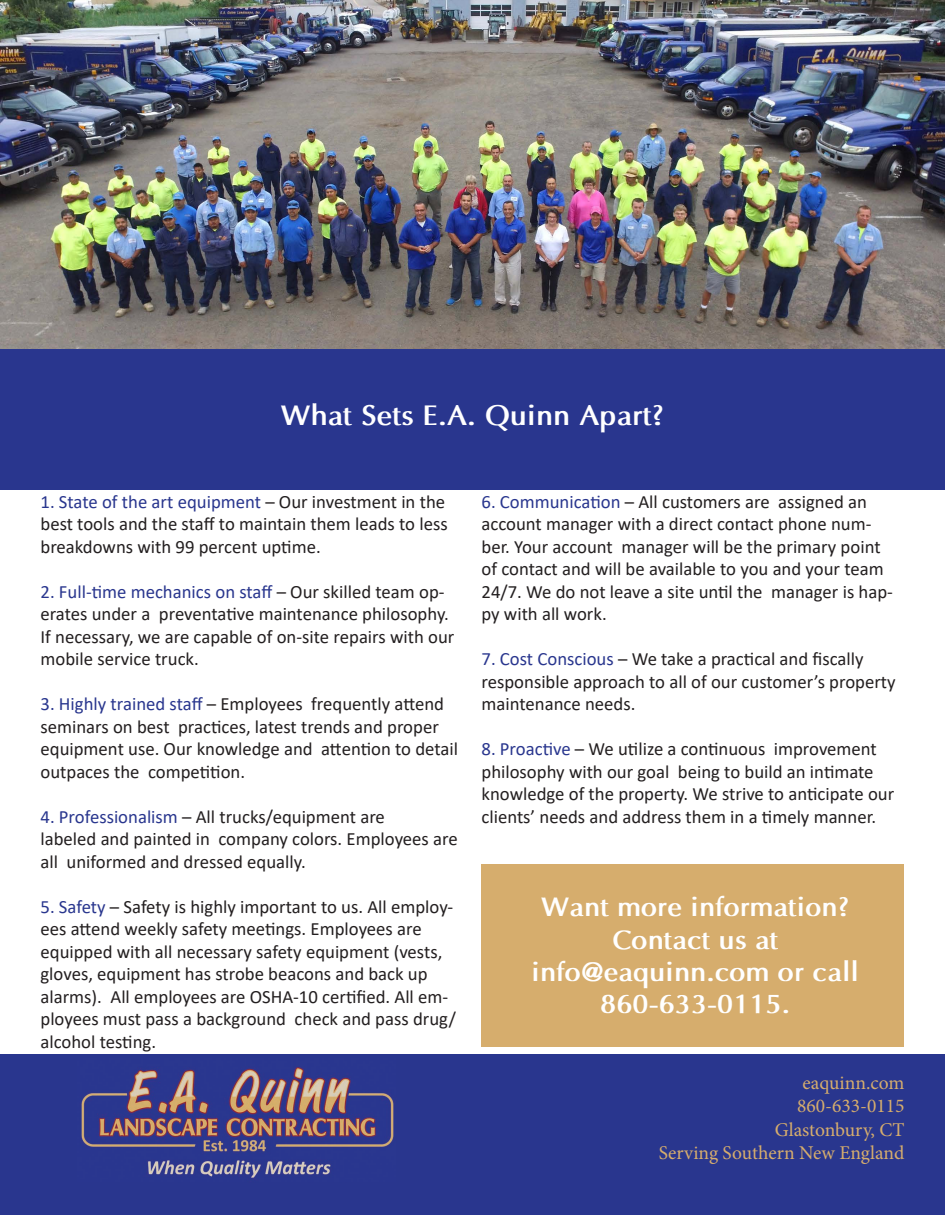
<style>
.page{position:relative;width:945px;height:1215px;background:#fff}
.page>*{position:absolute;margin:0;border:0;box-sizing:border-box;transform-origin:0 0}
.t1{font:700 28.5px "Optima";color:#fff}
.t2{font:700 27px/32.4px "Optima";color:#fff;text-align:center}
.t3{font:19.5px/23.4px "Minion Pro";color:#d6ad6d;text-align:right}
.t4{font:18.75px/22.5px "Calibri";color:#231f20}
.s1{color:#29368e}
</style>
<div class="page">
<div style="left:0;top:1055px;width:945px;height:160px;background:#29368e"></div>
<img style="left:81px;top:1067px;width:313px;height:111px">
<img style="left:0;top:0;width:945px;height:349px">
<div style="left:0;top:349px;width:945px;height:141px;background:#29368e"></div>
<div style="left:482px;top:864px;width:422px;height:183px;background:#d6ad6d"></div>
<p class="t1" style="left:281px;top:398px;width:384px">What Sets E.A. Quinn Apart?</p>
<p class="t4" style="left:40px;top:490px;width:409px"><span class="s1">1. State of the art equipment</span> – Our investment in the best tools and the staff to maintain them leads to less breakdowns with 99 percent uptime.</p>
<p class="t4" style="left:40px;top:580px;width:415px"><span class="s1">2. Full-time mechanics on staff</span> – Our skilled team op&shy;erates under a preventative maintenance philosophy.<br>If necessary, we are capable of on-site repairs with our mobile service truck.</p>
<p class="t4" style="left:40px;top:692px;width:419px"><span class="s1">3. Highly trained staff</span> – Employees frequently attend seminars on best practices, latest trends and proper equipment use. Our knowledge and attention to detail outpaces the competition.</p>
<p class="t4" style="left:40px;top:805px;width:419px"><span class="s1">4. Professionalism</span> – All trucks/equipment are<br>labeled and painted in company colors. Employees are all uniformed and dressed equally.</p>
<p class="t4" style="left:40px;top:895px;width:417px"><span class="s1">5. Safety</span> – Safety is highly important to us. All employ&shy;ees attend weekly safety meetings. Employees are equipped with all necessary safety equipment (vests, gloves, equipment has strobe beacons and back up alarms). All employees are OSHA-10 certified. All em&shy;ployees must pass a background check and pass drug/ alcohol testing.</p>
<p class="t4" style="left:482px;top:490px;width:413px"><span class="s1">6. Communication</span> – All customers are assigned an account manager with a direct contact phone num&shy;ber. Your account manager will be the primary point of contact and will be available to you and your team 24/7. We do not leave a site until the manager is hap&shy;py with all work.</p>
<p class="t4" style="left:482px;top:647px;width:416px"><span class="s1">7. Cost Conscious</span> – We take a practical and fiscally responsible approach to all of our customer’s property maintenance needs.</p>
<p class="t4" style="left:482px;top:737px;width:414px"><span class="s1">8. Proactive</span> – We utilize a continuous improvement philosophy with our goal being to build an intimate knowledge of the property. We strive to anticipate our clients’ needs and address them in a timely manner.</p>
<p class="t2" style="left:532px;top:891px;width:329px">Want more information?<br>Contact us at info@eaquinn.com or call</p>
<p class="t2" style="left:600px;top:988px;width:192px">860-633-0115.</p>
<p class="t3" style="left:802px;top:1071px;width:104px">eaquinn.com</p>
<p class="t3" style="left:797px;top:1094px;width:109px">860-633-0115</p>
<p class="t3" style="left:659px;top:1118px;width:247px">Glastonbury, CT<br>Serving Southern New England</p>
</div>
